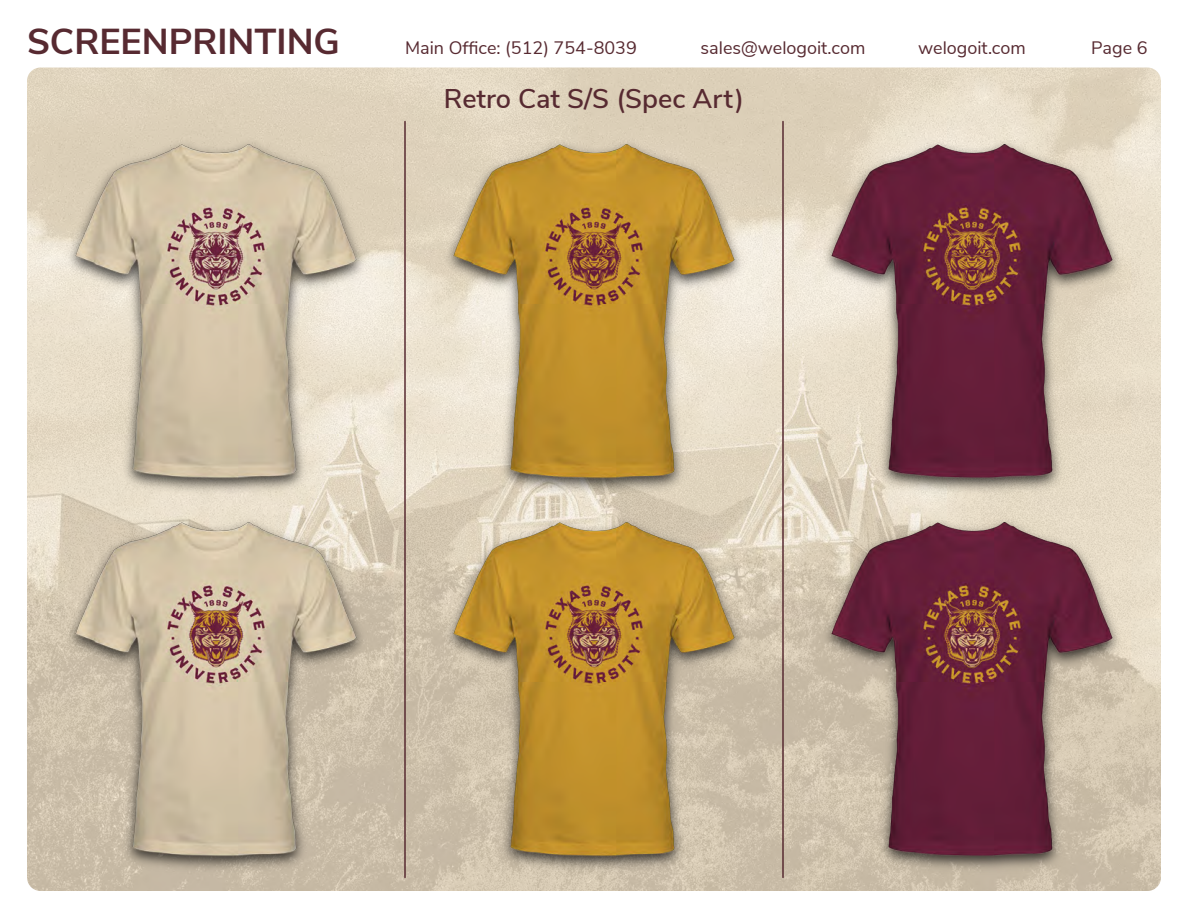
<style>
.page{position:relative;width:1188px;height:918px;background:#fff}
.page>*{position:absolute;margin:0;border:0;box-sizing:border-box;transform-origin:0 0}
.t1{font:700 36px "Nunito Sans";color:#572a31}
.t2{font:600 27px "Nunito Sans";color:#572a31}
.t3{font:18px "Nunito Sans";color:#572a31}
</style>
<div class="page">
<img style="left:27px;top:68px;width:1134px;height:823px">
<hr style="left:404px;top:122px;width:2px;height:756px;background:#572a31">
<hr style="left:782px;top:122px;width:2px;height:756px;background:#572a31">
<img style="left:54px;top:122px;width:324px;height:756px">
<img style="left:432px;top:122px;width:324px;height:756px">
<img style="left:810px;top:122px;width:324px;height:756px">
<p class="t1" style="left:27px;top:15px;width:314px">SCREENPRINTING</p>
<p class="t3" style="left:405px;top:35px;width:233px">Main Office: (512) 754-8039</p>
<p class="t3" style="left:701px;top:35px;width:166px">sales@welogoit.com</p>
<p class="t3" style="left:918px;top:35px;width:109px">welogoit.com</p>
<p class="t3" style="left:1091px;top:35px;width:58px">Page 6</p>
<p class="t2" style="left:444px;top:79px;width:302px">Retro Cat S/S (Spec Art)</p>
</div>
